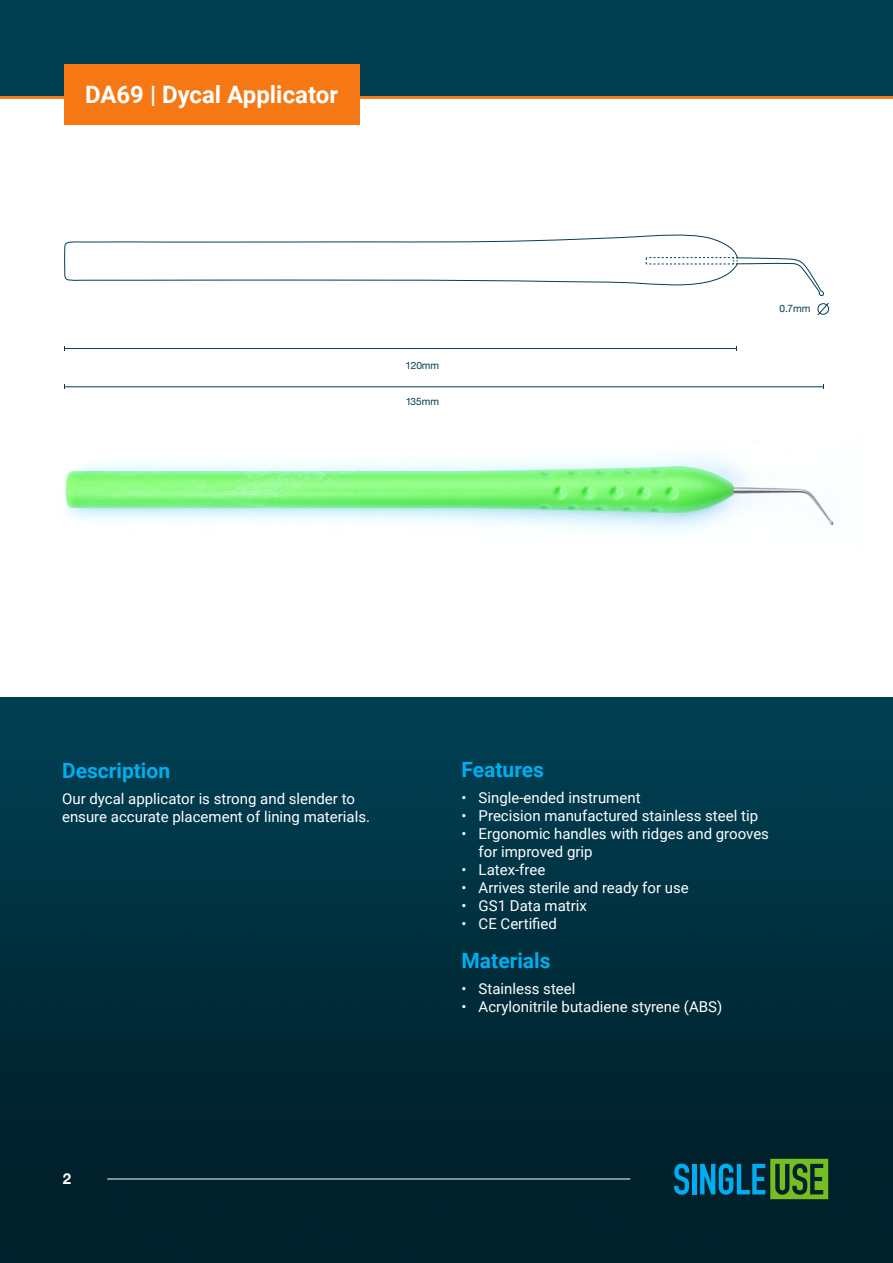
<style>
.page{position:relative;width:893px;height:1263px;background:#fff}
.page>*{position:absolute;margin:0;border:0;box-sizing:border-box;transform-origin:0 0}
.t1{font:700 24px "Roboto";color:#fff}
.t2{font:700 21px "Roboto";color:#00aeef}
.t3{font:15px/18px "Roboto";color:#fff}
.t4{font:700 15px "Helvetica Neue";color:#fff}
.t5{font:10.2px "Helvetica Neue";color:#003e52}
</style>
<div class="page">
<img style="left:65px;top:440px;width:769px;height:97px">
<svg style="left:64px;top:234px;width:760px;height:63px"></svg>
<svg style="left:817px;top:302px;width:12px;height:14px"></svg>
<svg style="left:646px;top:257px;width:92px;height:8px"></svg>
<hr style="left:65px;top:387px;width:758px;height:1px;background:#003e52">
<hr style="left:65px;top:348px;width:672px;height:1px;background:#003e52">
<img style="left:0;top:698px;width:893px;height:565px">
<svg style="left:0;top:95px;width:893px;height:4px;background:#b86d2a"></svg>
<div style="left:0;top:0;width:893px;height:95px;background:#003e52"></div>
<div style="left:64px;top:64px;width:295px;height:61px;background:#f57814"></div>
<svg style="left:674px;top:1163px;width:15px;height:32px"></svg>
<hr style="left:692px;top:1164px;width:4px;height:30px;background:#00adf0">
<svg style="left:700px;top:1159px;width:128px;height:40px;background:#236c4f"></svg>
<hr style="left:107px;top:1178px;width:523px;height:1px;background:#fff">
<h1 class="t1" style="left:85px;top:78px;width:255px">DA69 | Dycal Applicator</h1>
<p class="t5" style="left:406px;top:358px;width:35px">120mm</p>
<p class="t5" style="left:406px;top:394px;width:35px">135mm</p>
<p class="t5" style="left:780px;top:301px;width:32px">0.7mm</p>
<h2 class="t2" style="left:62px;top:756px;width:110px">Description</h2>
<p class="t3" style="left:62px;top:789px;width:309px">Our dycal applicator is strong and slender to ensure accurate placement of lining materials.</p>
<p class="t4" style="left:63px;top:1167px;width:10px">2</p>
<h2 class="t2" style="left:462px;top:755px;width:84px">Features</h2>
<p class="t3" style="left:462px;top:788px;width:180px">• Single-ended instrument</p>
<p class="t3" style="left:462px;top:806px;width:298px">• Precision manufactured stainless steel tip</p>
<p class="t3" style="left:479px;top:824px;width:292px;text-indent:-17px">• Ergonomic handles with ridges and grooves for improved grip</p>
<p class="t3" style="left:462px;top:860px;width:85px">• Latex-free</p>
<p class="t3" style="left:462px;top:878px;width:229px">• Arrives sterile and ready for use</p>
<p class="t3" style="left:462px;top:896px;width:127px">• GS1 Data matrix</p>
<p class="t3" style="left:462px;top:914px;width:97px">• CE Certified</p>
<h2 class="t2" style="left:462px;top:946px;width:90px">Materials</h2>
<p class="t3" style="left:462px;top:979px;width:115px">• Stainless steel</p>
<p class="t3" style="left:462px;top:997px;width:262px">• Acrylonitrile butadiene styrene (ABS)</p>
</div>
